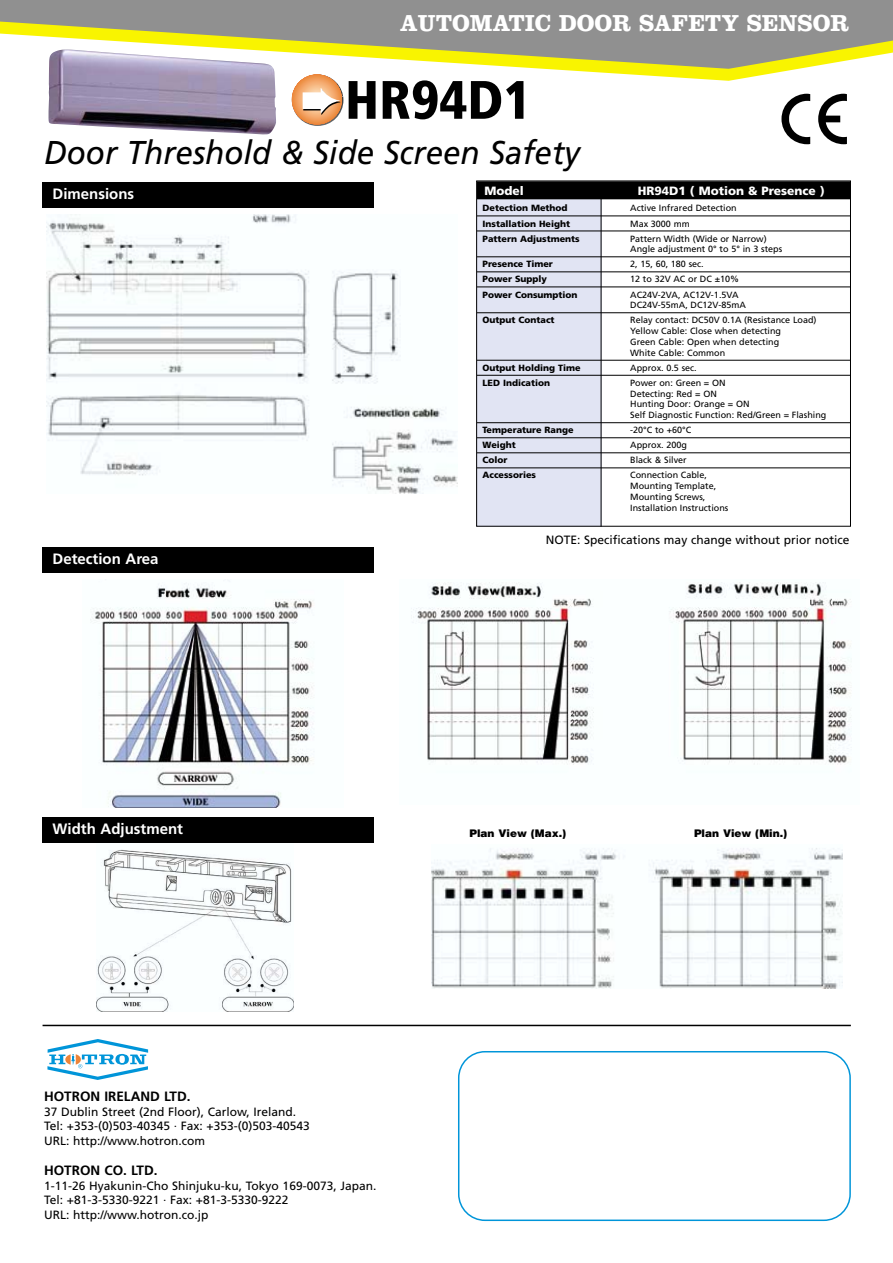
<style>
.page{position:relative;width:893px;height:1263px;background:#fff}
.page>*{position:absolute;margin:0;border:0;box-sizing:border-box;transform-origin:0 0}
.t1{font:900 condensed 54px "Frutiger";color:#000}
.t2{font:italic 33px "Frutiger";color:#000;scale:.95 1}
.t3{font:700 24px "Clarendon";color:#fff;scale:.95 1}
.t4{font:700 15px "Frutiger";color:#fff}
.t5{font:700 13.5px "Frutiger";color:#000}
.t6{font:12px/14.4px "Frutiger";color:#000}
.t7{font:900 12px "Frutiger";color:#fff}
.t8{font:900 10.5px "Helvetica";color:#000}
.t9{font:9px/10.8px "Frutiger";color:#000}
.t10{font:900 9px "Frutiger";color:#000}
</style>
<div class="page">
<img style="left:47px;top:214px;width:410px;height:280px">
<img style="left:411px;top:582px;width:441px;height:183px">
<img style="left:90px;top:579px;width:224px;height:228px">
<img style="left:431px;top:848px;width:411px;height:140px">
<img style="left:97px;top:842px;width:196px;height:170px">
<div style="left:43px;top:548px;width:331px;height:25px;background:#000"></div>
<div style="left:43px;top:817px;width:331px;height:25px;background:#000"></div>
<div style="left:43px;top:182px;width:331px;height:26px;background:#000"></div>
<div style="left:476px;top:199px;width:125px;height:328px;background:#e1e4f3"></div>
<svg style="left:781px;top:94px;width:29px;height:50px"></svg>
<svg style="left:818px;top:94px;width:28px;height:50px"></svg>
<hr style="left:600px;top:198px;width:1px;height:329px;background:#000">
<div style="left:477px;top:181px;width:373px;height:18px;background:#000"></div>
<hr style="left:477px;top:216px;width:373px;height:1px;background:#000">
<hr style="left:477px;top:231px;width:373px;height:1px;background:#000">
<hr style="left:477px;top:257px;width:373px;height:1px;background:#000">
<hr style="left:477px;top:272px;width:373px;height:1px;background:#000">
<hr style="left:477px;top:287px;width:373px;height:1px;background:#000">
<hr style="left:477px;top:313px;width:373px;height:1px;background:#000">
<hr style="left:477px;top:360px;width:373px;height:1px;background:#000">
<hr style="left:477px;top:375px;width:373px;height:1px;background:#000">
<hr style="left:477px;top:422px;width:373px;height:1px;background:#000">
<hr style="left:477px;top:438px;width:373px;height:1px;background:#000">
<hr style="left:477px;top:453px;width:373px;height:1px;background:#000">
<hr style="left:477px;top:468px;width:373px;height:1px;background:#000">
<div style="left:476px;top:181px;width:374px;height:346px;border:1px solid #000"></div>
<svg style="left:48px;top:69px;width:749px;height:12px"></svg>
<svg style="left:0;top:0;width:892px;height:69px;background:#acac84"></svg>
<img style="left:306px;top:123px;width:24px;height:3px">
<svg style="left:292px;top:74px;width:51px;height:49px"></svg>
<img style="left:49px;top:50px;width:227px;height:84px">
<svg style="left:458px;top:1051px;width:392px;height:170px"></svg>
<svg style="left:47px;top:1039px;width:101px;height:41px"></svg>
<hr style="left:43px;top:1025px;width:807px;height:1px;background:#000">
<h3 class="t3" style="left:400px;top:14px;width:474px">AUTOMATIC DOOR SAFETY SENSOR</h3>
<h1 class="t1" style="left:345px;top:78px;width:188px">HR94D1</h1>
<h2 class="t2" style="left:44px;top:140px;width:565px">Door Threshold &amp; Side Screen Safety</h2>
<h3 class="t4" style="left:53px;top:188px;width:83px">Dimensions</h3>
<h3 class="t7" style="left:484px;top:186px;width:41px">Model</h3>
<h3 class="t7" style="left:638px;top:186px;width:188px">HR94D1 ( Motion &amp; Presence )</h3>
<p class="t10" style="left:482px;top:205px;width:87px">Detection Method</p>
<p class="t9" style="left:630px;top:204px;width:108px">Active Infrared Detection</p>
<p class="t10" style="left:482px;top:220px;width:89px">Installation Height</p>
<p class="t9" style="left:630px;top:219px;width:61px">Max 3000 mm</p>
<p class="t10" style="left:482px;top:235px;width:99px">Pattern Adjustments</p>
<p class="t9" style="left:630px;top:234px;width:153px">Pattern Width (Wide or Narrow)<br>Angle adjustment 0° to 5° in 3 steps</p>
<p class="t10" style="left:482px;top:261px;width:72px">Presence Timer</p>
<p class="t9" style="left:630px;top:260px;width:75px">2, 15, 60, 180 sec.</p>
<p class="t10" style="left:482px;top:276px;width:66px">Power Supply</p>
<p class="t9" style="left:630px;top:275px;width:110px">12 to 32V AC or DC ±10%</p>
<p class="t10" style="left:482px;top:291px;width:97px">Power Consumption</p>
<p class="t9" style="left:630px;top:290px;width:117px">AC24V-2VA, AC12V-1.5VA<br>DC24V-55mA, DC12V-85mA</p>
<p class="t10" style="left:482px;top:317px;width:74px">Output Contact</p>
<p class="t9" style="left:630px;top:316px;width:188px">Relay contact: DC50V 0.1A (Resistance Load)<br>Yellow Cable: Close when detecting<br>Green Cable: Open when detecting<br>White Cable: Common</p>
<p class="t10" style="left:482px;top:364px;width:100px">Output Holding Time</p>
<p class="t9" style="left:630px;top:363px;width:68px">Approx. 0.5 sec.</p>
<p class="t10" style="left:482px;top:379px;width:69px">LED Indication</p>
<p class="t9" style="left:630px;top:378px;width:198px">Power on: Green = ON<br>Detecting: Red = ON<br>Hunting Door: Orange = ON<br>Self Diagnostic Function: Red/Green = Flashing</p>
<p class="t10" style="left:482px;top:427px;width:92px">Temperature Range</p>
<p class="t9" style="left:630px;top:426px;width:63px">-20°C to +60°C</p>
<p class="t10" style="left:482px;top:442px;width:35px">Weight</p>
<p class="t9" style="left:630px;top:441px;width:58px">Approx. 200g</p>
<p class="t10" style="left:482px;top:457px;width:27px">Color</p>
<p class="t9" style="left:630px;top:456px;width:58px">Black &amp; Silver</p>
<p class="t10" style="left:482px;top:472px;width:55px">Accessories</p>
<p class="t9" style="left:630px;top:471px;width:100px">Connection Cable,<br>Mounting Template,<br>Mounting Screws,<br>Installation Instructions</p>
<h3 class="t4" style="left:53px;top:553px;width:108px">Detection Area</h3>
<h3 class="t6" style="left:546px;top:534px;width:305px">NOTE: Specifications may change without prior notice</h3>
<h3 class="t4" style="left:53px;top:822px;width:132px">Width Adjustment</h3>
<p class="t8" style="left:469px;top:829px;width:98px">Plan View (Max.)</p>
<p class="t8" style="left:694px;top:829px;width:95px">Plan View (Min.)</p>
<h3 class="t5" style="left:44px;top:1091px;width:148px">HOTRON IRELAND LTD.</h3>
<h3 class="t6" style="left:44px;top:1106px;width:267px">37 Dublin Street (2nd Floor), Carlow, Ireland.<br>Tel: +353-(0)503-40345 · Fax: +353-(0)503-40543<br>URL: http://www.hotron.com</h3>
<h3 class="t5" style="left:44px;top:1165px;width:115px">HOTRON CO. LTD.</h3>
<h3 class="t6" style="left:44px;top:1179px;width:334px">1-11-26 Hyakunin-Cho Shinjuku-ku, Tokyo 169-0073, Japan.<br>Tel: +81-3-5330-9221 · Fax: +81-3-5330-9222<br>URL: http://www.hotron.co.jp</h3>
</div>
